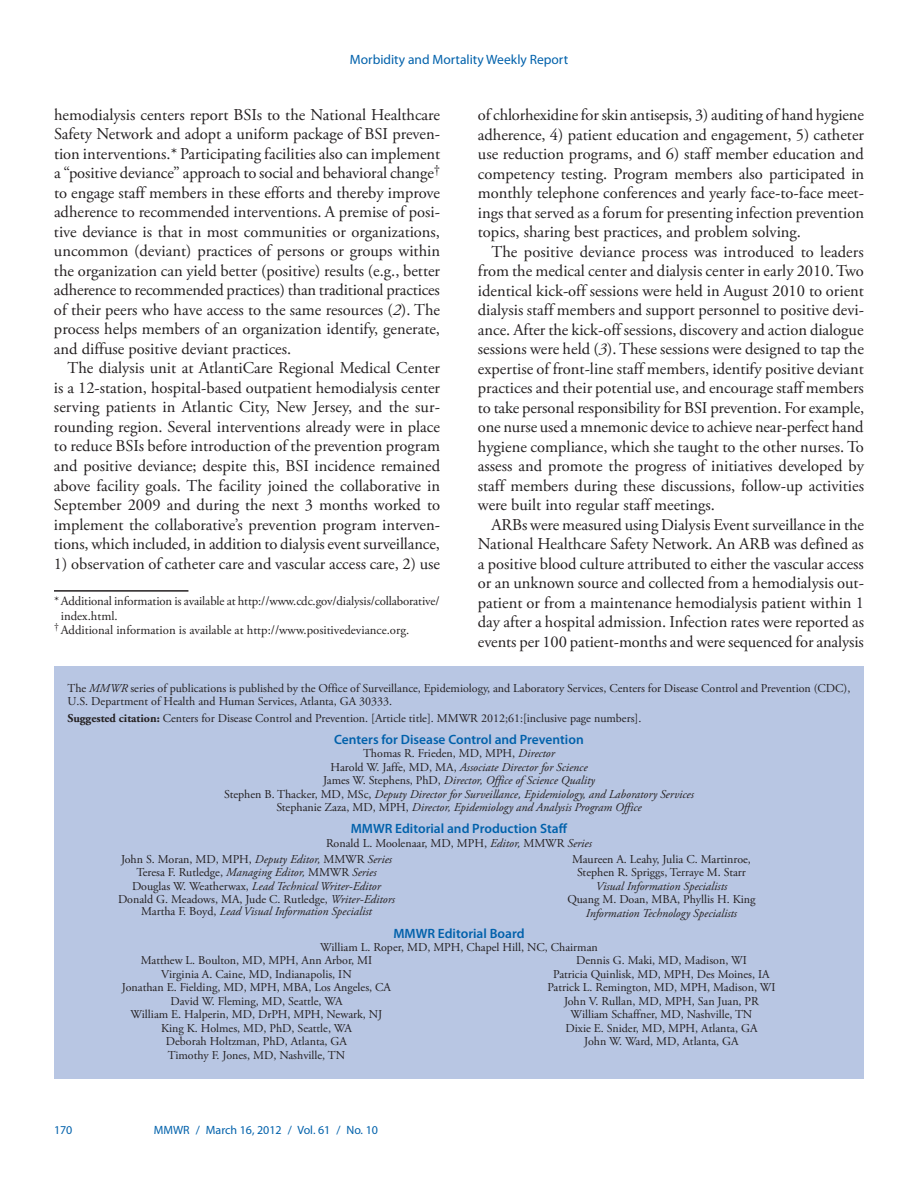
<style>
.page{position:relative;width:918px;height:1188px;background:#fff}
.page>*{position:absolute;margin:0;border:0;box-sizing:border-box;transform-origin:0 0}
.Body_Text{font:16.5px/19.5px "Adobe Garamond Pro";color:#231f20;text-align:justify}
.Ed_Page_Title{font:600 13.5px "Myriad Pro";color:#0161ab}
.t1{font:13.5px "Myriad Pro";color:#0161ab}
.Footnote_w_Rule_TEX{font:12.75px/14.2px "Adobe Garamond Pro";letter-spacing:-.01em;color:#231f20}
.Footnote_No_Rule_TE{font:12.75px "Adobe Garamond Pro";color:#231f20}
.Ed_Bd_Member{font:12px/13.5px "Adobe Garamond Pro";color:#231f20}
.Credits_-_Name{font:italic 12px "Adobe Garamond Pro";color:#231f20}
.Credits_-_Name-2{font:12px "Adobe Garamond Pro";color:#231f20}
.Footer_Left{font:12px "Myriad Pro";color:#0161ab}
.s1{font-style:italic}
.s2{font-weight:700}
.s3{font-style:normal}
</style>
<div class="page">
<div style="left:54px;top:666px;width:810px;height:413px;background:#b8c6e3"></div>
<hr style="left:54px;top:590px;width:134px;height:2px;background:#231f20">
<p class="t1" style="left:350px;top:51px;width:220px">Morbidity and Mortality Weekly Report</p>
<p class="Body_Text" style="left:54px;top:106px;width:388px">hemodialysis centers report BSIs to the National Healthcare Safety Network and adopt a uniform package of BSI preven&shy;tion interventions.* Participating facilities also can implement a “positive deviance” approach to social and behavioral change<sup>† </sup>to engage staff members in these efforts and thereby improve adherence to recommended interventions. A premise of posi&shy;tive deviance is that in most communities or organizations, uncommon (deviant) practices of persons or groups within the organization can yield better (positive) results (e.g., better adherence to recommended practices) than traditional practices of their peers who have access to the same resources (<span class="s1">2</span>). The process helps members of an organization identify, generate, and diffuse positive deviant practices.</p>
<p class="Body_Text" style="left:54px;top:359px;width:388px;text-indent:13px">The dialysis unit at AtlantiCare Regional Medical Center is a 12-station, hospital-based outpatient hemodialysis center serving patients in Atlantic City, New Jersey, and the sur&shy;rounding region. Several interventions already were in place to reduce BSIs before introduction of the prevention program and positive deviance; despite this, BSI incidence remained above facility goals. The facility joined the collaborative in September 2009 and during the next 3 months worked to implement the collaborative’s prevention program interven&shy;tions, which included, in addition to dialysis event surveillance,</p>
<p class="Body_Text" style="left:54px;top:554px;width:388px">1) observation of catheter care and vascular access care, 2) use</p>
<p class="Footnote_w_Rule_TEX" style="left:61px;top:595px;width:380px;text-indent:-7px">*Additional information is available at http://www.cdc.gov/dialysis/collaborative/ index.html.</p>
<p class="Footnote_No_Rule_TE" style="left:54px;top:622px;width:357px"><sup>†</sup> Additional information is available at http://www.positivedeviance.org.</p>
<p class="Body_Text" style="left:478px;top:106px;width:388px">of chlorhexidine for skin antisepsis, 3) auditing of hand hygiene adherence, 4) patient education and engagement, 5) catheter use reduction programs, and 6) staff member education and competency testing. Program members also participated in monthly telephone conferences and yearly face-to-face meet&shy;ings that served as a forum for presenting infection prevention topics, sharing best practices, and problem solving.</p>
<p class="Body_Text" style="left:478px;top:242px;width:388px;text-indent:13px">The positive deviance process was introduced to leaders from the medical center and dialysis center in early 2010. Two identical kick-off sessions were held in August 2010 to orient dialysis staff members and support personnel to positive devi&shy;ance. After the kick-off sessions, discovery and action dialogue sessions were held (<span class="s1">3</span>). These sessions were designed to tap the expertise of front-line staff members, identify positive deviant practices and their potential use, and encourage staff members to take personal responsibility for BSI prevention. For example, one nurse used a mnemonic device to achieve near-perfect hand hygiene compliance, which she taught to the other nurses. To assess and promote the progress of initiatives developed by staff members during these discussions, follow-up activities were built into regular staff meetings.</p>
<p class="Body_Text" style="left:478px;top:515px;width:388px;text-indent:13px">ARBs were measured using Dialysis Event surveillance in the National Healthcare Safety Network. An ARB was defined as a positive blood culture attributed to either the vascular access or an unknown source and collected from a hemodialysis out&shy;patient or from a maintenance hemodialysis patient within 1 day after a hospital admission. Infection rates were reported as events per 100 patient-months and were sequenced for analysis</p>
<p class="Ed_Bd_Member" style="left:68px;top:682px;width:784px">The <span class="s1">MMWR</span> series of publications is published by the Office of Surveillance, Epidemiology, and Laboratory Services, Centers for Disease Control and Prevention (CDC),<br>U.S. Department of Health and Human Services, Atlanta, GA 30333.</p>
<p class="Ed_Bd_Member" style="left:68px;top:712px;width:575px"><span class="s2">Suggested citation:</span> Centers for Disease Control and Prevention. [Article title]. MMWR 2012;61:[inclusive page numbers].</p>
<p class="Ed_Page_Title" style="left:334px;top:731px;width:251px">Centers for Disease Control and Prevention</p>
<p class="Credits_-_Name-2" style="left:363px;top:746px;width:193px">Thomas R. Frieden, MD, MPH, <span class="s1">Director</span></p>
<p class="Credits_-_Name" style="left:330px;top:760px;width:259px"><span class="s3">Harold W. Jaffe, MD, MA,</span> Associate Director for Science</p>
<p class="Credits_-_Name" style="left:323px;top:773px;width:273px"><span class="s3">James W. Stephens, PhD,</span> Director, Office of Science Quality</p>
<p class="Credits_-_Name" style="left:224px;top:787px;width:471px"><span class="s3">Stephen B. Thacker, MD, MSc,</span> Deputy Director for Surveillance, Epidemiology, and Laboratory Services</p>
<p class="Credits_-_Name" style="left:276px;top:800px;width:367px"><span class="s3">Stephanie Zaza, MD, MPH,</span> Director, Epidemiology and Analysis Program Office</p>
<p class="Ed_Page_Title" style="left:351px;top:820px;width:218px">MMWR Editorial and Production Staff</p>
<p class="Credits_-_Name-2" style="left:326px;top:836px;width:267px">Ronald L. Moolenaar, MD, MPH, <span class="s1">Editor,</span> MMWR <span class="s1">Series</span></p>
<p class="Credits_-_Name-2" style="left:121px;top:852px;width:272px">John S. Moran, MD, MPH, <span class="s1">Deputy Editor,</span> MMWR <span class="s1">Series</span></p>
<p class="Credits_-_Name-2" style="left:136px;top:865px;width:242px">Teresa F. Rutledge, <span class="s1">Managing Editor,</span> MMWR <span class="s1">Series</span></p>
<p class="Credits_-_Name" style="left:132px;top:879px;width:250px"><span class="s3">Douglas W. Weatherwax,</span> Lead Technical Writer-Editor</p>
<p class="Credits_-_Name-2" style="left:118px;top:892px;width:278px">Donald G. Meadows, MA, Jude C. Rutledge, <span class="s1">Writer-Editors</span></p>
<p class="Credits_-_Name" style="left:141px;top:904px;width:232px"><span class="s3">Martha F. Boyd,</span> Lead Visual Information Specialist</p>
<p class="Credits_-_Name-2" style="left:572px;top:852px;width:180px">Maureen A. Leahy, Julia C. Martinroe,</p>
<p class="Credits_-_Name-2" style="left:577px;top:865px;width:170px">Stephen R. Spriggs, Terraye M. Starr</p>
<p class="Credits_-_Name" style="left:596px;top:879px;width:133px">Visual Information Specialists</p>
<p class="Credits_-_Name-2" style="left:567px;top:892px;width:190px">Quang M. Doan, MBA, Phyllis H. King</p>
<p class="Credits_-_Name" style="left:586px;top:906px;width:153px">Information Technology Specialists</p>
<p class="Ed_Page_Title" style="left:393px;top:925px;width:133px">MMWR Editorial Board</p>
<p class="Ed_Bd_Member" style="left:320px;top:941px;width:279px">William L. Roper, MD, MPH, Chapel Hill, NC, Chairman</p>
<p class="Ed_Bd_Member" style="left:141px;top:954px;width:233px">Matthew L. Boulton, MD, MPH, Ann Arbor, MI</p>
<p class="Ed_Bd_Member" style="left:161px;top:968px;width:192px">Virginia A. Caine, MD, Indianapolis, IN</p>
<p class="Ed_Bd_Member" style="left:122px;top:981px;width:271px">Jonathan E. Fielding, MD, MPH, MBA, Los Angeles, CA</p>
<p class="Ed_Bd_Member" style="left:170px;top:995px;width:174px">David W. Fleming, MD, Seattle, WA</p>
<p class="Ed_Bd_Member" style="left:131px;top:1008px;width:253px">William E. Halperin, MD, DrPH, MPH, Newark, NJ</p>
<p class="Ed_Bd_Member" style="left:161px;top:1022px;width:192px">King K. Holmes, MD, PhD, Seattle, WA</p>
<p class="Ed_Bd_Member" style="left:166px;top:1035px;width:183px">Deborah Holtzman, PhD, Atlanta, GA</p>
<p class="Ed_Bd_Member" style="left:168px;top:1049px;width:179px">Timothy F. Jones, MD, Nashville, TN</p>
<p class="Ed_Bd_Member" style="left:576px;top:954px;width:172px">Dennis G. Maki, MD, Madison, WI</p>
<p class="Ed_Bd_Member" style="left:553px;top:968px;width:218px">Patricia Quinlisk, MD, MPH, Des Moines, IA</p>
<p class="Ed_Bd_Member" style="left:548px;top:981px;width:229px">Patrick L. Remington, MD, MPH, Madison, WI</p>
<p class="Ed_Bd_Member" style="left:564px;top:995px;width:196px">John V. Rullan, MD, MPH, San Juan, PR</p>
<p class="Ed_Bd_Member" style="left:571px;top:1008px;width:183px">William Schaffner, MD, Nashville, TN</p>
<p class="Ed_Bd_Member" style="left:566px;top:1022px;width:193px">Dixie E. Snider, MD, MPH, Atlanta, GA</p>
<p class="Ed_Bd_Member" style="left:584px;top:1035px;width:156px">John W. Ward, MD, Atlanta, GA</p>
<p class="Footer_Left" style="left:54px;top:1123px;width:20px">170</p>
<p class="Footer_Left" style="left:154px;top:1123px;width:226px">MMWR / March 16, 2012 / Vol. 61 / No. 10</p>
</div>
